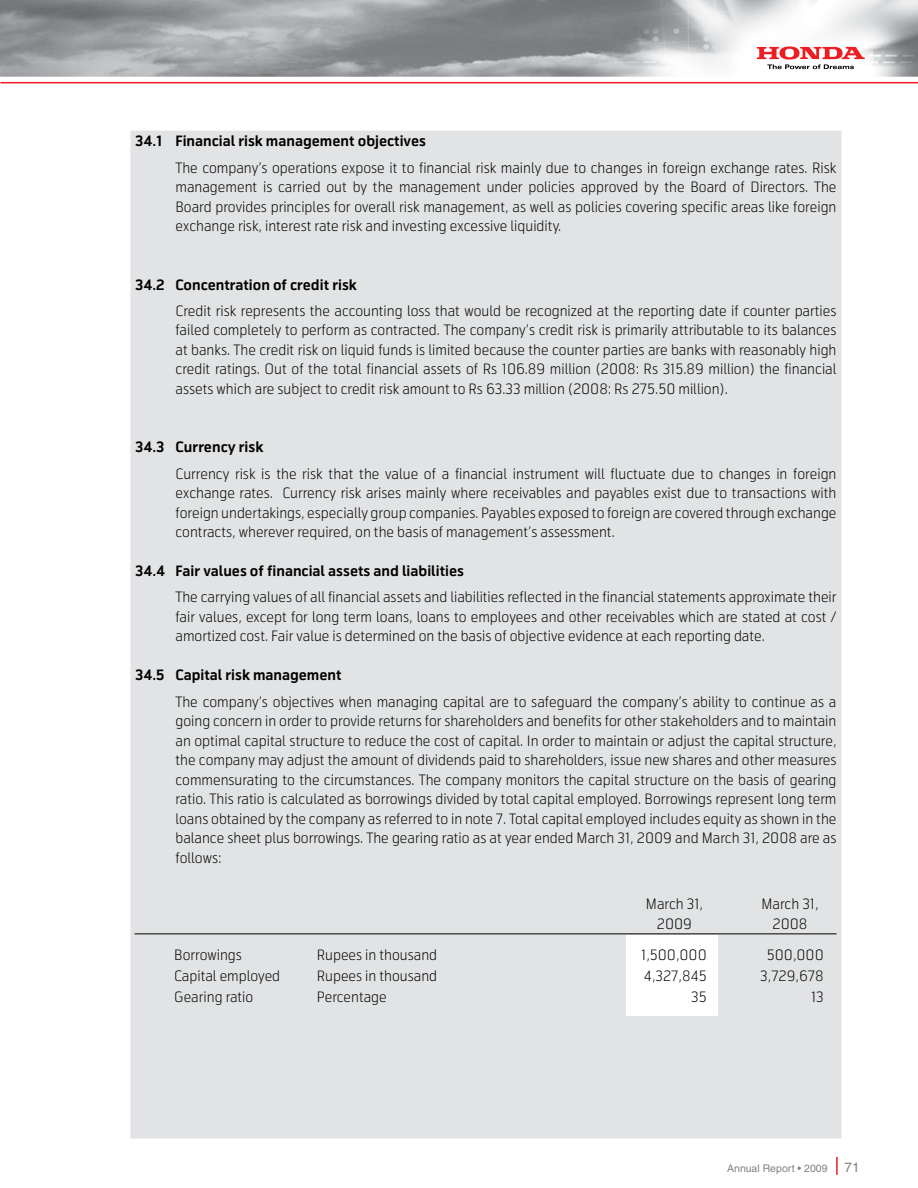
<style>
.page{position:relative;width:918px;height:1188px;background:#fff}
.page>*{position:absolute;margin:0;border:0;box-sizing:border-box;transform-origin:0 0}
.t1{font:300 14.25px/19.5px "Telenor";color:#000;text-align:justify}
.t2{font:700 14.25px "Telenor";color:#000}
.t3{font:13.5px "Helvetica";color:#808285}
.t4{font:10.5px "Helvetica";color:#808285}
</style>
<div class="page">
<img style="left:0;top:0;width:918px;height:77px">
<hr style="left:0;top:82px;width:918px;height:1px;background:#ed1d24">
<svg style="left:836px;top:1157px;width:2px;height:18px"></svg>
<img style="left:749px;top:51px;width:123px;height:26px">
<svg style="left:757px;top:46px;width:108px;height:23px"></svg>
<div style="left:135px;top:135px;width:702px;height:999px;background:#e2e3e4"></div>
<div style="left:130px;top:131px;width:712px;height:1007px;border:9px solid #e2e3e4"></div>
<div style="left:627px;top:935px;width:91px;height:81px;background:#fff"></div>
<hr style="left:135px;top:933px;width:702px;height:1px;background:#000">
<p class="t2" style="left:135px;top:132px;width:293px">34.1 Financial risk management objectives</p>
<p class="t1" style="left:175px;top:158px;width:663px">The company’s operations expose it to financial risk mainly due to changes in foreign exchange rates. Risk management is carried out by the management under policies approved by the Board of Directors. The Board provides principles for overall risk management, as well as policies covering specific areas like foreign exchange risk, interest rate risk and investing excessive liquidity.</p>
<p class="t2" style="left:135px;top:276px;width:223px">34.2 Concentration of credit risk</p>
<p class="t1" style="left:175px;top:301px;width:663px">Credit risk represents the accounting loss that would be recognized at the reporting date if counter parties failed completely to perform as contracted. The company’s credit risk is primarily attributable to its balances at banks. The credit risk on liquid funds is limited because the counter parties are banks with reasonably high credit ratings. Out of the total financial assets of Rs 106.89 million (2008: Rs 315.89 million) the financial assets which are subject to credit risk amount to Rs 63.33 million (2008: Rs 275.50 million).</p>
<p class="t2" style="left:135px;top:438px;width:130px">34.3 Currency risk</p>
<p class="t1" style="left:175px;top:464px;width:663px">Currency risk is the risk that the value of a financial instrument will fluctuate due to changes in foreign exchange rates. Currency risk arises mainly where receivables and payables exist due to transactions with foreign undertakings, especially group companies. Payables exposed to foreign are covered through exchange contracts, wherever required, on the basis of management’s assessment.</p>
<p class="t2" style="left:135px;top:562px;width:331px">34.4 Fair values of financial assets and liabilities</p>
<p class="t1" style="left:175px;top:588px;width:663px">The carrying values of all financial assets and liabilities reflected in the financial statements approximate their fair values, except for long term loans, loans to employees and other receivables which are stated at cost / amortized cost. Fair value is determined on the basis of objective evidence at each reporting date.</p>
<p class="t2" style="left:135px;top:666px;width:208px">34.5 Capital risk management</p>
<p class="t1" style="left:175px;top:692px;width:663px">The company’s objectives when managing capital are to safeguard the company’s ability to continue as a going concern in order to provide returns for shareholders and benefits for other stakeholders and to maintain an optimal capital structure to reduce the cost of capital. In order to maintain or adjust the capital structure, the company may adjust the amount of dividends paid to shareholders, issue new shares and other measures commensurating to the circumstances. The company monitors the capital structure on the basis of gearing ratio. This ratio is calculated as borrowings divided by total capital employed. Borrowings represent long term loans obtained by the company as referred to in note 7. Total capital employed includes equity as shown in the balance sheet plus borrowings. The gearing ratio as at year ended March 31, 2009 and March 31, 2008 are as follows:</p>
<p class="t1" style="left:646px;top:895px;width:59px">March 31,</p>
<p class="t1" style="left:761px;top:895px;width:59px">March 31,</p>
<p class="t1" style="left:657px;top:914px;width:37px">2009</p>
<p class="t1" style="left:773px;top:914px;width:36px">2008</p>
<p class="t1" style="left:174px;top:945px;width:69px">Borrowings</p>
<p class="t1" style="left:317px;top:945px;width:122px">Rupees in thousand</p>
<p class="t1" style="left:641px;top:945px;width:67px">1,500,000</p>
<p class="t1" style="left:767px;top:945px;width:58px">500,000</p>
<p class="t1" style="left:174px;top:966px;width:107px">Capital employed</p>
<p class="t1" style="left:317px;top:966px;width:122px">Rupees in thousand</p>
<p class="t1" style="left:644px;top:966px;width:64px">4,327,845</p>
<p class="t1" style="left:760px;top:966px;width:65px">3,729,678</p>
<p class="t1" style="left:174px;top:987px;width:81px">Gearing ratio</p>
<p class="t1" style="left:317px;top:987px;width:72px">Percentage</p>
<p class="t1" style="left:691px;top:987px;width:17px">35</p>
<p class="t1" style="left:811px;top:987px;width:14px">13</p>
<p class="t4" style="left:727px;top:1163px;width:102px">Annual Report • 2009</p>
<p class="t3" style="left:845px;top:1160px;width:17px">71</p>
</div>
